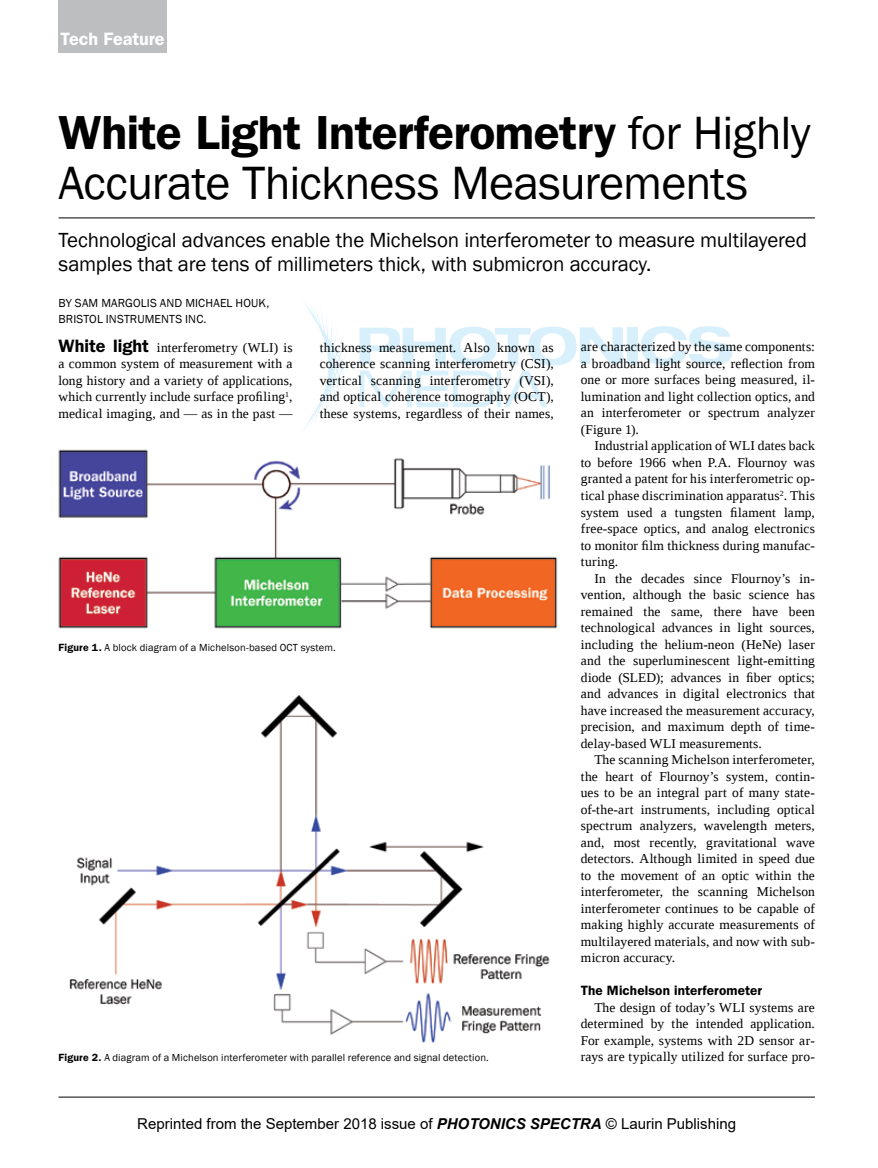
<style>
.page{position:relative;width:878px;height:1168px;background:#fff}
.page>*{position:absolute;margin:0;border:0;box-sizing:border-box;transform-origin:0 0}
.t1{font:600 48px "ITC Franklin Gothic Std";letter-spacing:-.01em;color:#000}
.t2{font:48px "Franklin Gothic";letter-spacing:-.02em;color:#000}
.t3{font:21px/24px "Franklin Gothic";letter-spacing:-.01em;color:#000}
.t4{font:600 18px "ITC Franklin Gothic Std";letter-spacing:-.005em;color:#fff}
.t5{font:15px "Arial";color:#000}
.t6{font:13.5px/16.5px "Liberation Serif";letter-spacing:.015em;color:#000;text-align:justify}
.t7{font:600 13.5px "ITC Franklin Gothic Std";letter-spacing:.01em;color:#000}
.t8{font:12px/16.5px "Franklin Gothic";letter-spacing:.015em;color:#000}
.t9{font:10.5px "Franklin Gothic";letter-spacing:.015em;color:#000}
.s1{font-family:"Franklin Gothic";font-weight:400}
.s2{font-family:"ITC Franklin Gothic Std";font-weight:600;font-size:18px}
.s3{font-family:"ITC Franklin Gothic Std";font-weight:600}
.s4{font-weight:700;font-style:italic}
</style>
<div class="page">
<svg style="left:359px;top:371px;width:134px;height:36px"></svg>
<hr style="left:497px;top:371px;width:4px;height:36px;background:#d7f0fc">
<svg style="left:504px;top:371px;width:43px;height:36px"></svg>
<div style="left:627px;top:327px;width:10px;height:37px;background:#d7f0fc"></div>
<svg style="left:641px;top:326px;width:91px;height:39px"></svg>
<svg style="left:359px;top:327px;width:264px;height:38px"></svg>
<svg style="left:304px;top:303px;width:45px;height:125px"></svg>
<hr style="left:58px;top:1096px;width:756px;height:1px;background:#000">
<hr style="left:58px;top:218px;width:756px;height:1px;background:#000">
<div style="left:58px;top:0;width:108px;height:52px;background:#bcbec0"></div>
<img style="left:58px;top:449px;width:500px;height:180px">
<img style="left:69px;top:695px;width:481px;height:348px">
<h3 class="t4" style="left:60px;top:28px;width:106px">Tech Feature</h3>
<h1 class="t1" style="left:58px;top:104px;width:753px">White Light Interferometry <span class="s1">for Highly</span></h1>
<h1 class="t2" style="left:58px;top:153px;width:691px">Accurate Thickness Measurements</h1>
<h2 class="t3" style="left:58px;top:229px;width:750px">Technological advances enable the Michelson interferometer to measure multilayered samples that are tens of millimeters thick, with submicron accuracy.</h2>
<p class="t8" style="left:58px;top:295px;width:212px">BY SAM MARGOLIS AND MICHAEL HOUK,<br>BRISTOL INSTRUMENTS INC.</p>
<p class="t6" style="left:58px;top:339px;width:236px"><span class="s2">White light</span> interferometry (WLI) is a common system of measurement with a long history and a variety of applications, which currently include surface profiling<sup>1</sup>, medical imaging, and — as in the past —</p>
<p class="t6" style="left:320px;top:339px;width:236px">thickness measurement. Also known as coherence scanning interferometry (CSI), vertical scanning interferometry (VSI), and optical coherence tomography (OCT), these systems, regardless of their names,</p>
<p class="t6" style="left:580px;top:339px;width:236px">are characterized by the same components: a broadband light source, reflection from one or more surfaces being measured, il&shy;lumination and light collection optics, and an interferometer or spectrum analyzer (Figure 1).</p>
<p class="t6" style="left:580px;top:438px;width:236px;text-indent:14px">Industrial application of WLI dates back to before 1966 when P.A. Flournoy was granted a patent for his interferometric op&shy;tical phase discrimination apparatus<sup>2</sup>. This system used a tungsten filament lamp, free-space optics, and analog electronics to monitor film thickness during manufac&shy;turing.</p>
<p class="t6" style="left:581px;top:570px;width:236px;text-indent:14px">In the decades since Flournoy’s in&shy;vention, although the basic science has remained the same, there have been technological advances in light sources, including the helium-neon (HeNe) laser and the superluminescent light-emitting diode (SLED); advances in fiber optics; and advances in digital electronics that have increased the measurement accuracy, precision, and maximum depth of time&shy;delay-based WLI measurements.</p>
<p class="t6" style="left:581px;top:751px;width:236px;text-indent:14px">The scanning Michelson interferometer, the heart of Flournoy’s system, contin&shy;ues to be an integral part of many state&shy;of-the-art instruments, including optical spectrum analyzers, wavelength meters, and, most recently, gravitational wave detectors. Although limited in speed due to the movement of an optic within the interferometer, the scanning Michelson interferometer continues to be capable of making highly accurate measurements of multilayered materials, and now with sub&shy;micron accuracy.</p>
<p class="t7" style="left:581px;top:982px;width:183px">The Michelson interferometer</p>
<p class="t6" style="left:581px;top:999px;width:236px;text-indent:14px">The design of today’s WLI systems are determined by the intended application.<br>For example, systems with 2D sensor ar&shy;rays are typically utilized for surface pro-</p>
<p class="t9" style="left:58px;top:641px;width:279px"><span class="s3">Figure 1.</span> A block diagram of a Michelson-based OCT system.</p>
<p class="t9" style="left:58px;top:1051px;width:432px"><span class="s3">Figure 2.</span> A diagram of a Michelson interferometer with parallel reference and signal detection.</p>
<p class="t5" style="left:137px;top:1113px;width:600px">Reprinted from the September 2018 issue of <span class="s4">PHOTONICS SPECTRA</span> © Laurin Publishing</p>
</div>
